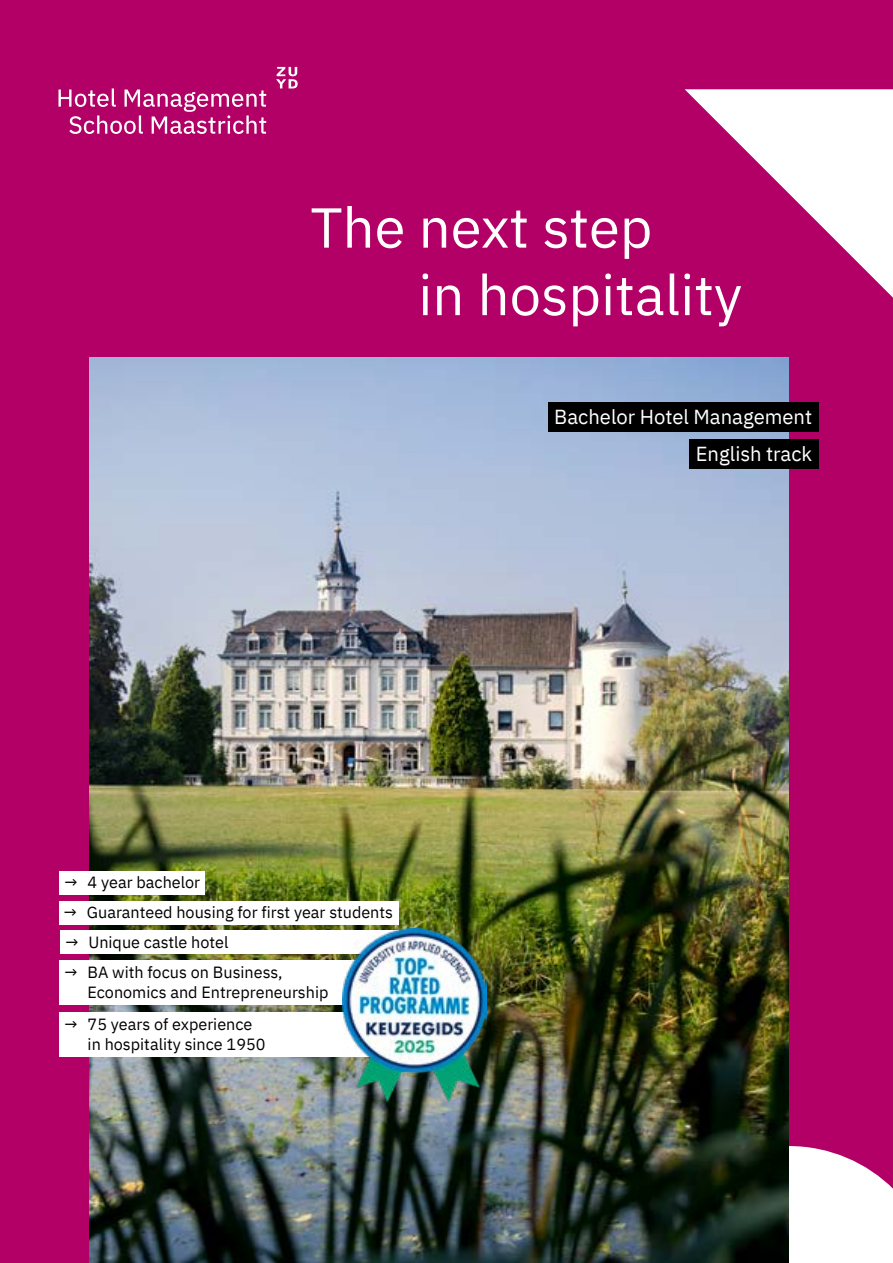
<style>
.page{position:relative;width:893px;height:1263px;background:#b20066}
.page>*{position:absolute;margin:0;border:0;box-sizing:border-box;transform-origin:0 0}
.t1{font:56.25px/67.5px "IBM Plex Sans";color:#fff}
.t2{font:20.25px/37.3px "IBM Plex Sans";color:#fff;text-align:right}
.t3{font:16.2px/19.5px "IBM Plex Sans";color:#000}
</style>
<div class="page">
<svg style="left:789px;top:1146px;width:104px;height:117px;background:#f6e1ed"></svg>
<svg style="left:685px;top:89px;width:208px;height:209px"></svg>
<img style="left:89px;top:357px;width:700px;height:906px">
<svg style="left:58px;top:88px;width:208px;height:46px"></svg>
<svg style="left:276px;top:67px;width:22px;height:21px"></svg>
<div style="left:548px;top:402px;width:271px;height:30px;background:#000"></div>
<div style="left:689px;top:439px;width:130px;height:30px;background:#000"></div>
<div style="left:60px;top:871px;width:145px;height:24px;background:#fff"></div>
<div style="left:59px;top:901px;width:339px;height:23px;background:#fff"></div>
<div style="left:222px;top:930px;width:176px;height:24px;background:#fff"></div>
<div style="left:222px;top:960px;width:176px;height:45px;background:#fff"></div>
<div style="left:222px;top:1012px;width:176px;height:45px;background:#fff"></div>
<div style="left:60px;top:930px;width:174px;height:24px;background:#fff"></div>
<div style="left:60px;top:960px;width:274px;height:45px;background:#fff"></div>
<img style="left:343px;top:928px;width:143px;height:173px">
<div style="left:60px;top:1012px;width:241px;height:45px;background:#fff"></div>
<h1 class="t1" style="left:418px;top:189px;width:325px;text-indent:-108px">The next step<br>in hospitality</h1>
<p class="t2" style="left:554px;top:396px;width:259px">Bachelor Hotel Management<br>English track</p>
<p class="t3" style="left:65px;top:871px;width:137px">→ 4 year bachelor</p>
<p class="t3" style="left:64px;top:901px;width:331px">→ Guaranteed housing for first year students</p>
<p class="t3" style="left:65px;top:931px;width:165px">→ Unique castle hotel</p>
<p class="t3" style="left:88px;top:961px;width:242px;text-indent:-23px">→ BA with focus on Business,<br>Economics and Entrepreneurship</p>
<p class="t3" style="left:88px;top:1013px;width:179px;text-indent:-23px">→ 75 years of experience in hospitality since 1950</p>
</div>
